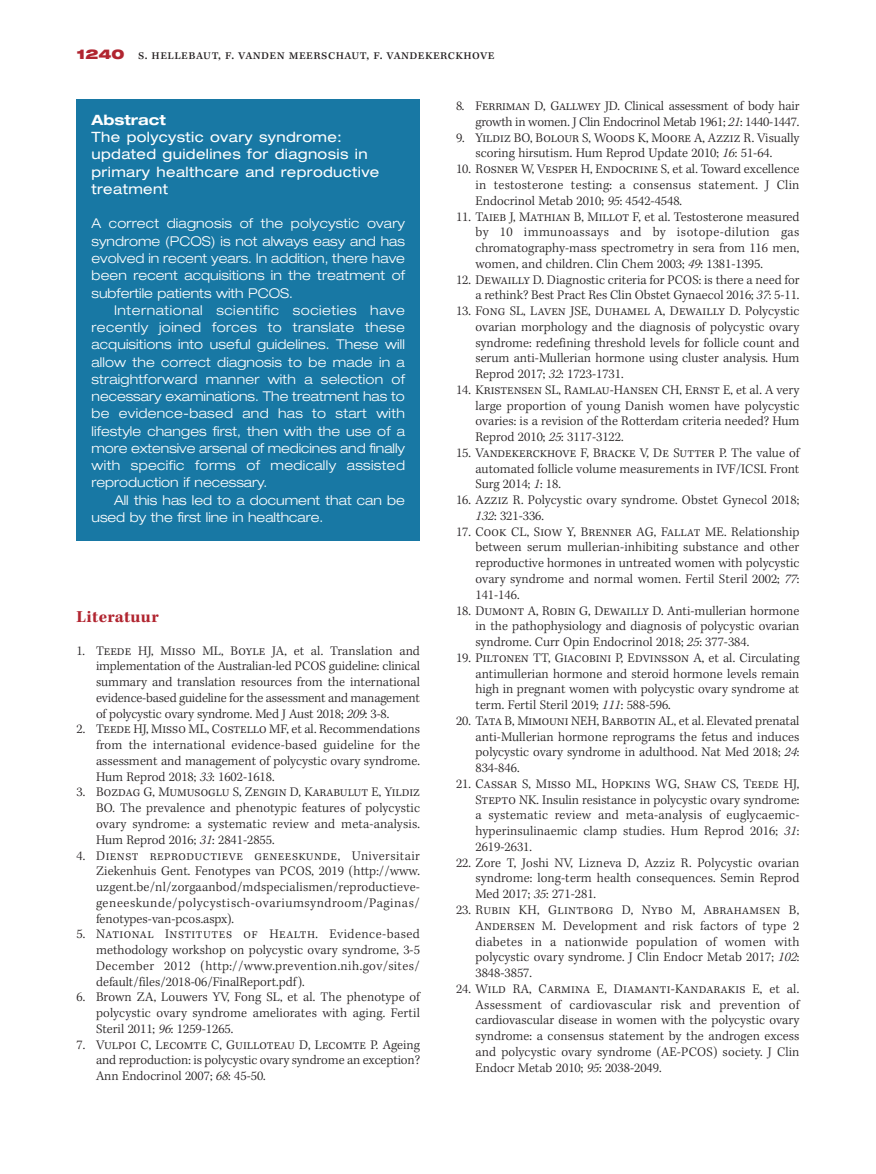
<style>
.page{position:relative;width:876px;height:1174px;background:#fff}
.page>*{position:absolute;margin:0;border:0;box-sizing:border-box;transform-origin:0 0}
.t1{font:700 17.25px "Kepler Std";letter-spacing:.02em;color:#b12530}
.t2{font:expanded 14.25px/17.2px "Helvetica Neue LT Std";letter-spacing:.025em;color:#fff}
.t3{font:700 expanded 14.25px "Helvetica Neue LT Std";color:#fff}
.t4{font:300 13.5px/15.8px "Kepler Std";color:#231f20;text-align:justify}
.t5{font:300 expanded 13.5px/17.2px "Helvetica Neue LT Std";color:#fff;text-align:justify}
.t6{font:300 13.5px/15.8px "Kepler Std";letter-spacing:-.02em;color:#231f20;text-align:right}
.t7{font:13.5px "Kepler Std";letter-spacing:.03em;color:#231f20}
.s1{font-family:"Helvetica Neue LT Std";font-weight:900;font-stretch:expanded;color:#b12530}
.s2{font-style:italic}
</style>
<div class="page">
<div style="left:77px;top:100px;width:343px;height:44px;background:#1878a4"></div>
<div style="left:77px;top:117px;width:343px;height:96px;background:#1878a4"></div>
<div style="left:77px;top:204px;width:343px;height:112px;background:#1878a4"></div>
<div style="left:77px;top:290px;width:343px;height:216px;background:#1878a4"></div>
<div style="left:77px;top:480px;width:343px;height:60px;background:#1878a4"></div>
<p class="t7" style="left:77px;top:47px;width:420px"><span class="s1">1240</span> S. Hellebaut, F. Vanden Meerschaut, F. Vandekerckhove</p>
<p class="t3" style="left:92px;top:111px;width:76px">Abstract</p>
<p class="t2" style="left:92px;top:128px;width:289px">The polycystic ovary syndrome: updated guidelines for diagnosis in primary healthcare and reproductive treatment</p>
<p class="t5" style="left:92px;top:215px;width:315px">A correct diagnosis of the polycystic ovary syndrome (PCOS) is not always easy and has evolved in recent years. In addition, there have been recent acquisitions in the treatment of subfertile patients with PCOS.</p>
<p class="t5" style="left:92px;top:301px;width:315px;text-indent:23px">International scientific societies have recently joined forces to translate these acquisitions into useful guidelines. These will allow the correct diagnosis to be made in a straightforward manner with a selection of necessary examinations. The treatment has to be evidence-based and has to start with lifestyle changes first, then with the use of a more extensive arsenal of medicines and finally with specific forms of medically assisted reproduction if necessary.</p>
<p class="t5" style="left:92px;top:491px;width:315px;text-indent:23px">All this has led to a document that can be used by the first line in healthcare.</p>
<p class="t1" style="left:77px;top:607px;width:84px">Literatuur</p>
<p class="t4" style="left:96px;top:643px;width:325px;text-indent:-19px">1. Teede HJ, Misso ML, Boyle JA, et al. Translation and implementation of the Australian-led PCOS guideline: clinical summary and translation resources from the international evidence-based guideline for the assessment and management of polycystic ovary syndrome. Med J Aust 2018; <span class="s2">209</span>: 3-8.</p>
<p class="t4" style="left:96px;top:722px;width:325px;text-indent:-19px">2. Teede HJ, Misso ML, Costello MF, et al. Recommendations from the international evidence-based guideline for the assessment and management of polycystic ovary syndrome.<br>Hum Reprod 2018; <span class="s2">33</span>: 1602-1618.</p>
<p class="t4" style="left:96px;top:785px;width:325px;text-indent:-19px">3. Bozdag G, Mumusoglu S, Zengin D, Karabulut E, Yildiz BO. The prevalence and phenotypic features of polycystic ovary syndrome: a systematic review and meta-analysis.<br>Hum Reprod 2016; <span class="s2">31</span>: 2841-2855.</p>
<p class="t4" style="left:96px;top:848px;width:325px;text-indent:-19px">4. Dienst reproductieve geneeskunde, Universitair Ziekenhuis Gent. Fenotypes van PCOS, 2019 (http://www. uzgent.be/nl/zorgaanbod/mdspecialismen/reproductieve&shy;geneeskunde/polycystisch-ovariumsyndroom/Paginas/ fenotypes-van-pcos.aspx).</p>
<p class="t4" style="left:96px;top:926px;width:325px;text-indent:-19px">5. National Institutes of Health. Evidence-based methodology workshop on polycystic ovary syndrome, 3-5<br>December 2012 (http://www.prevention.nih.gov/sites/ default/files/2018-06/FinalReport.pdf).</p>
<p class="t4" style="left:96px;top:989px;width:326px;text-indent:-19px">6. Brown ZA, Louwers YV, Fong SL, et al. The phenotype of polycystic ovary syndrome ameliorates with aging. Fertil Steril 2011; <span class="s2">96</span>: 1259-1265.</p>
<p class="t4" style="left:96px;top:1037px;width:325px;text-indent:-20px">7. Vulpoi C, Lecomte C, Guilloteau D, Lecomte P. Ageing and reproduction: is polycystic ovary syndrome an exception?<br>Ann Endocrinol 2007; <span class="s2">68</span>: 45-50.</p>
<p class="t6" style="left:456px;top:99px;width:345px">8. Ferriman D, Gallwey JD. Clinical assessment of body hair growth in women. J Clin Endocrinol Metab 1961; <span class="s2">21</span>: 1440-1447.</p>
<p class="t4" style="left:456px;top:130px;width:345px;text-align:center">9. Yildiz BO, Bolour S, Woods K, Moore A, Azziz R. Visually scoring hirsutism. Hum Reprod Update 2010; <span class="s2">16</span>: 51-64.</p>
<p class="t4" style="left:475px;top:162px;width:325px;text-indent:-19px">10. Rosner W, Vesper H, Endocrine S, et al. Toward excellence in testosterone testing: a consensus statement. J Clin Endocrinol Metab 2010; <span class="s2">95</span>: 4542-4548.</p>
<p class="t4" style="left:475px;top:209px;width:325px;text-indent:-19px">11. Taieb J, Mathian B, Millot F, et al. Testosterone measured by 10 immunoassays and by isotope-dilution gas chromatography-mass spectrometry in sera from 116 men, women, and children. Clin Chem 2003; <span class="s2">49</span>: 1381-1395.</p>
<p class="t4" style="left:456px;top:272px;width:345px;text-align:right">12. Dewailly D. Diagnostic criteria for PCOS: is there a need for a rethink? Best Pract Res Clin Obstet Gynaecol 2016; <span class="s2">37</span>: 5-11.</p>
<p class="t4" style="left:475px;top:303px;width:326px;text-indent:-19px">13. Fong SL, Laven JSE, Duhamel A, Dewailly D. Polycystic ovarian morphology and the diagnosis of polycystic ovary syndrome: redefining threshold levels for follicle count and serum anti-Mullerian hormone using cluster analysis. Hum Reprod 2017; <span class="s2">32</span>: 1723-1731.</p>
<p class="t4" style="left:475px;top:382px;width:326px;text-indent:-19px">14. Kristensen SL, Ramlau-Hansen CH, Ernst E, et al. A very large proportion of young Danish women have polycystic ovaries: is a revision of the Rotterdam criteria needed? Hum Reprod 2010; <span class="s2">25</span>: 3117-3122.</p>
<p class="t4" style="left:475px;top:445px;width:327px;text-indent:-19px">15. Vandekerckhove F, Bracke V, De Sutter P. The value of automated follicle volume measurements in IVF/ICSI. Front Surg 2014; <span class="s2">1</span>: 18.</p>
<p class="t4" style="left:475px;top:492px;width:325px;text-indent:-19px">16. Azziz R. Polycystic ovary syndrome. Obstet Gynecol 2018;<br><span class="s2">132</span>: 321-336.</p>
<p class="t4" style="left:475px;top:524px;width:325px;text-indent:-19px">17. Cook CL, Siow Y, Brenner AG, Fallat ME. Relationship between serum mullerian-inhibiting substance and other reproductive hormones in untreated women with polycystic ovary syndrome and normal women. Fertil Steril 2002; <span class="s2">77</span>:<br>141-146.</p>
<p class="t4" style="left:475px;top:603px;width:325px;text-indent:-19px">18. Dumont A, Robin G, Dewailly D. Anti-mullerian hormone in the pathophysiology and diagnosis of polycystic ovarian syndrome. Curr Opin Endocrinol 2018; <span class="s2">25</span>: 377-384.</p>
<p class="t4" style="left:475px;top:650px;width:326px;text-indent:-19px">19. Piltonen TT, Giacobini P, Edvinsson A, et al. Circulating antimullerian hormone and steroid hormone levels remain high in pregnant women with polycystic ovary syndrome at term. Fertil Steril 2019; <span class="s2">111</span>: 588-596.</p>
<p class="t4" style="left:475px;top:713px;width:325px;text-indent:-20px">20. Tata B, Mimouni NEH, Barbotin AL, et al. Elevated prenatal anti-Mullerian hormone reprograms the fetus and induces polycystic ovary syndrome in adulthood. Nat Med 2018; <span class="s2">24</span>:<br>834-846.</p>
<p class="t4" style="left:475px;top:776px;width:325px;text-indent:-19px">21. Cassar S, Misso ML, Hopkins WG, Shaw CS, Teede HJ, Stepto NK. Insulin resistance in polycystic ovary syndrome: a systematic review and meta-analysis of euglycaemic&shy;hyperinsulinaemic clamp studies. Hum Reprod 2016; <span class="s2">31</span>:<br>2619-2631.</p>
<p class="t4" style="left:475px;top:855px;width:325px;text-indent:-19px">22. Zore T, Joshi NV, Lizneva D, Azziz R. Polycystic ovarian syndrome: long-term health consequences. Semin Reprod Med 2017; <span class="s2">35</span>: 271-281.</p>
<p class="t4" style="left:475px;top:902px;width:325px;text-indent:-19px">23. Rubin KH, Glintborg D, Nybo M, Abrahamsen B, Andersen M. Development and risk factors of type 2 diabetes in a nationwide population of women with polycystic ovary syndrome. J Clin Endocr Metab 2017; <span class="s2">102</span>:<br>3848-3857.</p>
<p class="t4" style="left:475px;top:981px;width:327px;text-indent:-19px">24. Wild RA, Carmina E, Diamanti-Kandarakis E, et al.<br>Assessment of cardiovascular risk and prevention of cardiovascular disease in women with the polycystic ovary syndrome: a consensus statement by the androgen excess and polycystic ovary syndrome (AE-PCOS) society. J Clin Endocr Metab 2010; <span class="s2">95</span>: 2038-2049.</p>
</div>
